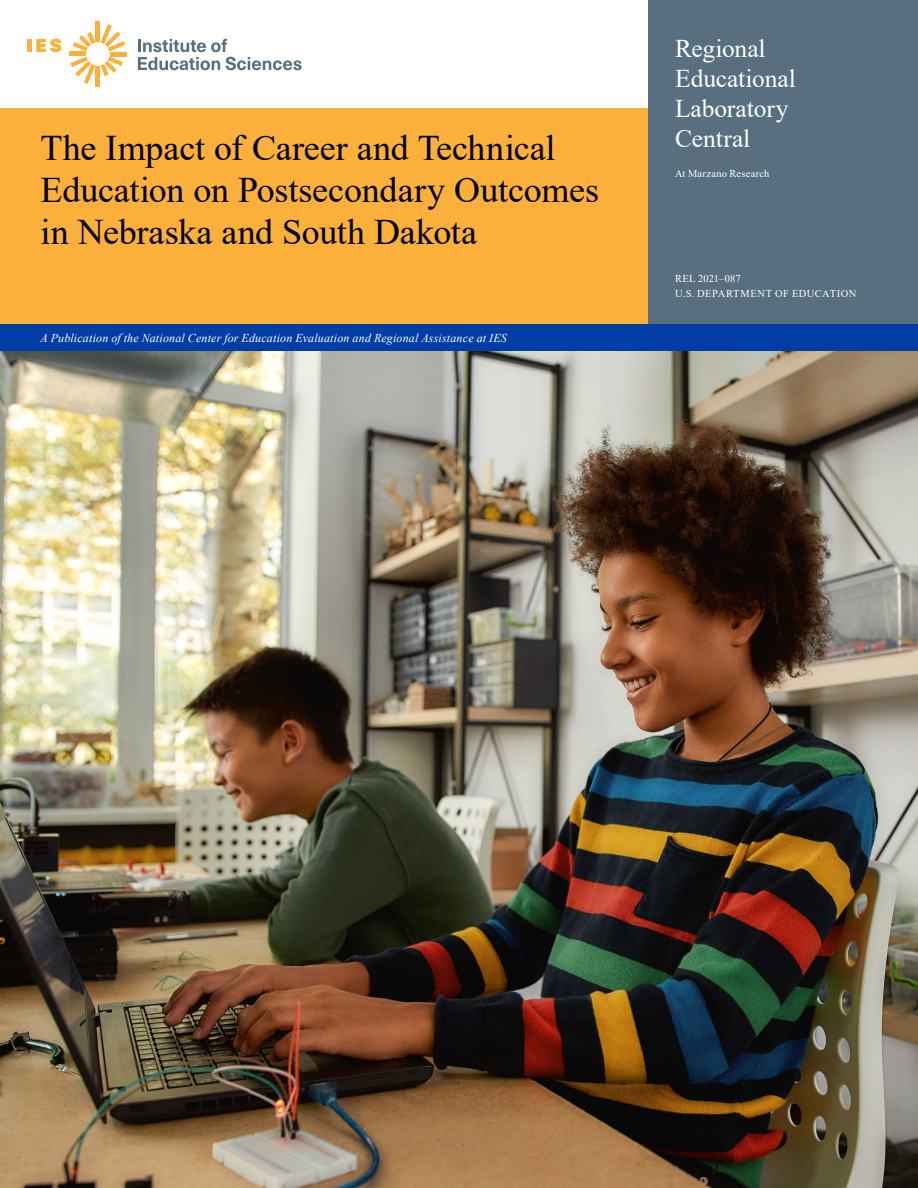
<style>
.page{position:relative;width:918px;height:1188px;background:#fff}
.page>*{position:absolute;margin:0;border:0;box-sizing:border-box;transform-origin:0 0}
.t1{font:36px/42px "Times New Roman";letter-spacing:-.005em;color:#000}
.t2{font:25.5px/30px "Times New Roman";letter-spacing:-.005em;color:#fff}
.t3{font:italic 12px "Times New Roman";letter-spacing:.015em;color:#fff}
.t4{font:10.5px "Times New Roman";letter-spacing:.025em;color:#fff}
</style>
<div class="page">
<svg style="left:36px;top:39px;width:25px;height:13px"></svg>
<hr style="left:96px;top:22px;width:4px;height:20px;background:#fbb03b">
<hr style="left:69px;top:52px;width:17px;height:4px;background:#fbb03b">
<hr style="left:96px;top:66px;width:4px;height:20px;background:#fbb03b">
<svg style="left:70px;top:57px;width:53px;height:27px"></svg>
<hr style="left:110px;top:52px;width:17px;height:4px;background:#fbb03b">
<svg style="left:73px;top:24px;width:52px;height:27px"></svg>
<hr style="left:27px;top:39px;width:4px;height:13px;background:#fbb03b">
<svg style="left:138px;top:39px;width:164px;height:31px"></svg>
<div style="left:0;top:324px;width:918px;height:27px;background:#003da5"></div>
<div style="left:0;top:108px;width:648px;height:216px;background:#fbb03b"></div>
<div style="left:648px;top:0;width:270px;height:324px;background:#576f7f"></div>
<img style="left:0;top:351px;width:918px;height:837px">
<h1 class="t1" style="left:40px;top:126px;width:560px">The Impact of Career and Technical<br>Education on Postsecondary Outcomes in Nebraska and South Dakota</h1>
<p class="t3" style="left:40px;top:329px;width:468px">A Publication of the National Center for Education Evaluation and Regional Assistance at IES</p>
<p class="t2" style="left:675px;top:32px;width:122px">Regional<br>Educational<br>Laboratory<br>Central</p>
<p class="t4" style="left:675px;top:166px;width:96px">At Marzano Research</p>
<p class="t4" style="left:675px;top:271px;width:67px">REL 2021 –087</p>
<p class="t4" style="left:675px;top:286px;width:183px">U.S. DEPARTMENT OF EDUCATION</p>
</div>
